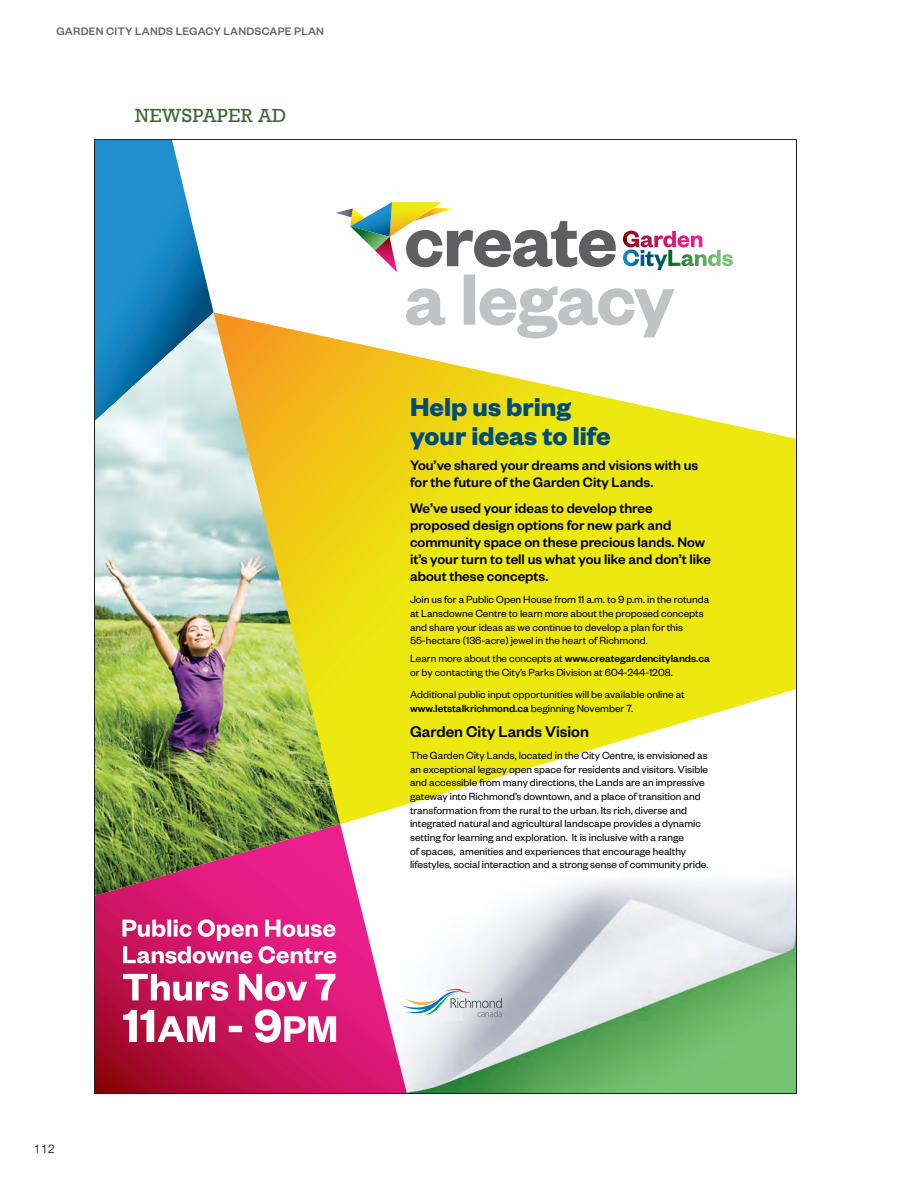
<style>
.page{position:relative;width:918px;height:1188px;background:#fff}
.page>*{position:absolute;margin:0;border:0;box-sizing:border-box;transform-origin:0 0}
.t1{font:700 28.35px/28.3px "Founders Grotesk";color:#004c79}
.t2{font:19.5px "Rockwell";letter-spacing:.02em;color:#3c6932}
.t3{font:500 17.1px "Founders Grotesk";color:#000}
.t4{font:500 15.15px/17.1px "Founders Grotesk";color:#000}
.t5{font:500 12px "Founders Grotesk";letter-spacing:.02em;color:#3a3636}
.t6{font:300 12px "Helvetica Neue";color:#000}
.t7{font:11.4px/13.6px "Founders Grotesk";color:#000}
.s1{font-weight:500}
</style>
<div class="page">
<img style="left:407px;top:897px;width:388px;height:195px">
<svg style="left:340px;top:312px;width:455px;height:585px"></svg>
<svg style="left:336px;top:202px;width:280px;height:70px"></svg>
<svg style="left:406px;top:288px;width:39px;height:37px"></svg>
<div style="left:464px;top:275px;width:11px;height:50px;background:#c1c2c4"></div>
<svg style="left:480px;top:286px;width:195px;height:52px"></svg>
<svg style="left:623px;top:231px;width:110px;height:39px"></svg>
<svg style="left:407px;top:989px;width:95px;height:28px"></svg>
<svg style="left:96px;top:824px;width:311px;height:268px"></svg>
<img style="left:96px;top:312px;width:244px;height:584px">
<svg style="left:96px;top:141px;width:118px;height:280px;background:#56a4cf"></svg>
<svg style="left:123px;top:1009px;width:213px;height:34px"></svg>
<svg style="left:123px;top:974px;width:212px;height:27px"></svg>
<svg style="left:122px;top:919px;width:214px;height:45px"></svg>
<p class="t5" style="left:56px;top:23px;width:269px">GARDEN CITY LANDS LEGACY LANDSCAPE PLAN</p>
<h2 class="t2" style="left:135px;top:101px;width:153px">NEWSPAPER AD</h2>
<p class="t6" style="left:34px;top:1142px;width:23px">112</p>
<h1 class="t1" style="left:410px;top:392px;width:202px">Help us bring your ideas to life</h1>
<h3 class="t4" style="left:410px;top:456px;width:290px">You’ve shared your dreams and visions with us for the future of the Garden City Lands.</h3>
<h3 class="t4" style="left:410px;top:499px;width:303px">We’ve used your ideas to develop three proposed design options for new park and community space on these precious lands. Now it’s your turn to tell us what you like and don’t like about these concepts.</h3>
<p class="t7" style="left:410px;top:592px;width:301px">Join us for a Public Open House from 11 a.m. to 9 p.m. in the rotunda at Lansdowne Centre to learn more about the proposed concepts and share your ideas as we continue to develop a plan for this 55-hectare (136-acre) jewel in the heart of Richmond.</p>
<p class="t7" style="left:410px;top:651px;width:301px">Learn more about the concepts at <span class="s1">www.creategardencitylands.ca </span>or by contacting the City’s Parks Division at 604-244-1208.</p>
<p class="t7" style="left:410px;top:687px;width:276px">Additional public input opportunities will be available online at <span class="s1">www.letstalkrichmond.ca</span> beginning November 7.</p>
<h3 class="t3" style="left:410px;top:721px;width:180px">Garden City Lands Vision</h3>
<p class="t7" style="left:410px;top:748px;width:300px">The Garden City Lands, located in the City Centre, is envisioned as an exceptional legacy open space for residents and visitors. Visible and accessible from many directions, the Lands are an impressive gateway into Richmond’s downtown, and a place of transition and transformation from the rural to the urban. Its rich, diverse and integrated natural and agricultural landscape provides a dynamic setting for learning and exploration. It is inclusive with a range<br>of spaces, amenities and experiences that encourage healthy lifestyles, social interaction and a strong sense of community pride.</p>
</div>
